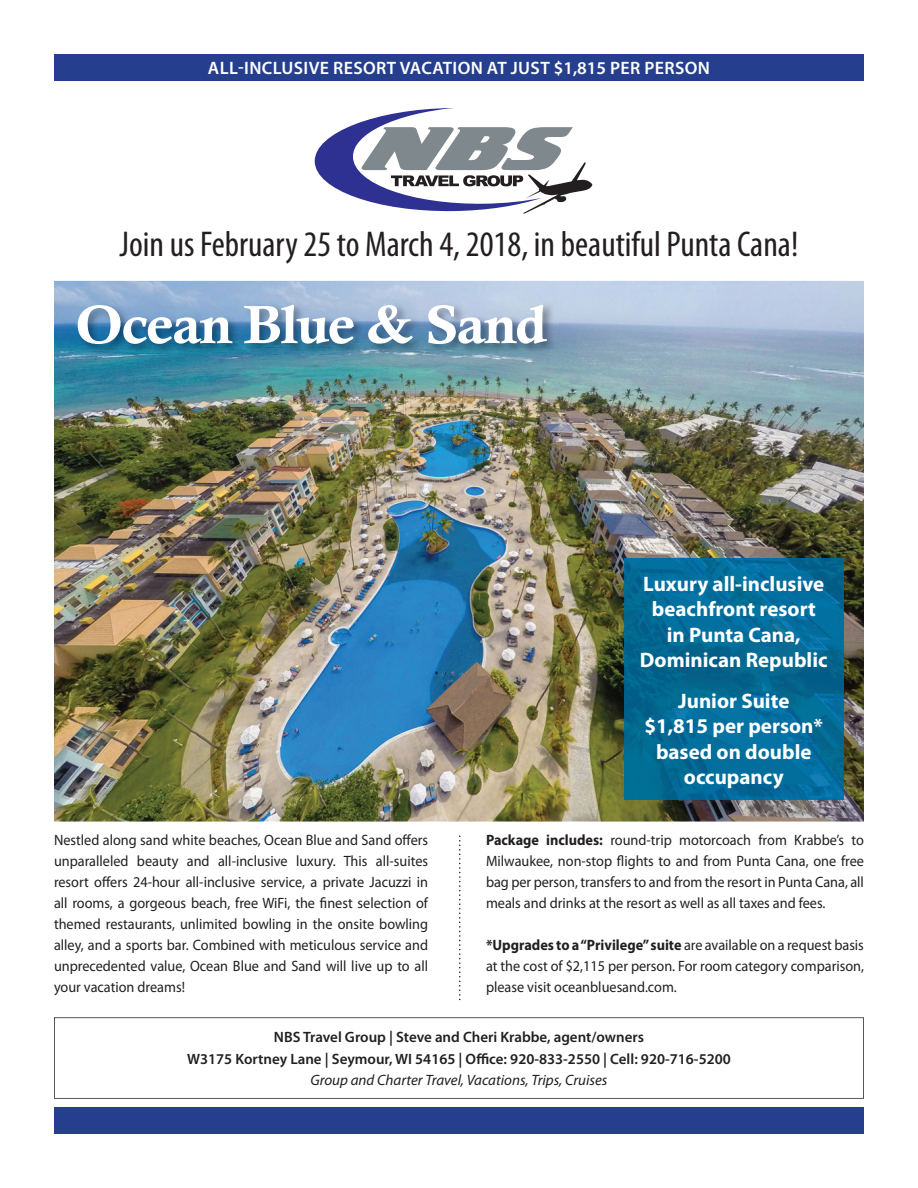
<style>
.page{position:relative;width:918px;height:1188px;background:#fff}
.page>*{position:absolute;margin:0;border:0;box-sizing:border-box;transform-origin:0 0}
.t1{font:54px "Calis MT Bol";letter-spacing:-.03em;color:#fff;scale:1.09 1}
.t2{font:condensed 36px "Myriad Pro";color:#231f20}
.t3{font:700 21px/25.5px "Myriad Pro";color:#fff;text-align:center}
.t4{font:600 18px "Myriad Pro";letter-spacing:.02em;color:#fff}
.t5{font:15px/21px "Myriad Pro";color:#231f20;text-align:justify;scale:.95 1}
.t6{font:600 15px/22.5px "Myriad Pro";color:#231f20;text-align:center}
.t7{font:italic 15px "Myriad Pro";color:#231f20}
.s1{font-weight:700}
</style>
<div class="page">
<img style="left:54px;top:281px;width:810px;height:541px">
<svg style="left:314px;top:108px;width:279px;height:106px"></svg>
<div style="left:54px;top:1107px;width:810px;height:27px;background:#253f8e"></div>
<div style="left:54px;top:54px;width:810px;height:27px;background:#253f8e"></div>
<svg style="left:459px;top:836px;width:1px;height:164px"></svg>
<svg style="left:54px;top:1017px;width:810px;height:82px"></svg>
<img style="left:624px;top:558px;width:219px;height:241px">
<img style="left:76px;top:302px;width:482px;height:53px">
<p class="t4" style="left:208px;top:57px;width:504px">ALL-INCLUSIVE RESORT VACATION AT JUST $1,815 PER PERSON</p>
<h2 class="t2" style="left:120px;top:222px;width:680px">Join us February 25 to March 4, 2018, in beautiful Punta Cana!</h2>
<h1 class="t1" style="left:75px;top:294px;width:434px">Ocean Blue &amp; Sand</h1>
<h3 class="t3" style="left:640px;top:570px;width:189px">Luxury all-inclusive beachfront resort<br>in Punta Cana,<br>Dominican Republic</h3>
<h3 class="t3" style="left:644px;top:687px;width:180px">Junior Suite $1,815 per person* based on double occupancy</h3>
<p class="t5" style="left:486px;top:830px;width:399px"><span class="s1">Package includes:</span> round-trip motorcoach from Krabbe’s to Milwaukee, non-stop ights to and from Punta Cana, one free bag per person, transfers to and from the resort in Punta Cana, all meals and drinks at the resort as well as all taxes and fees.</p>
<p class="t5" style="left:486px;top:935px;width:399px"><span class="s1">*Upgrades to a “Privilege” suite</span> are available on a request basis at the cost of $2,115 per person. For room category comparison, please visit oceanbluesand.com.</p>
<p class="t5" style="left:54px;top:830px;width:396px">Nestled along sand white beaches, Ocean Blue and Sand o ers unparalleled beauty and all-inclusive luxury. This all-suites resort o ers 24-hour all-inclusive service, a private Jacuzzi in all rooms, a gorgeous beach, free WiFi, the -nest selection of themed restaurants, unlimited bowling in the onsite bowling alley, and a sports bar. Combined with meticulous service and unprecedented value, Ocean Blue and Sand will live up to all your vacation dreams!</p>
<p class="t6" style="left:187px;top:1025px;width:545px">NBS Travel group | Steve and Cheri krabbe, agent/owners<br>W3175 kortney Lane | Seymour, WI 54165 | Office: 920-833-2550 | Cell: 920-716-5200</p>
<p class="t7" style="left:310px;top:1071px;width:299px">Group and Charter Travel, Vacations, Trips, Cruises</p>
</div>
